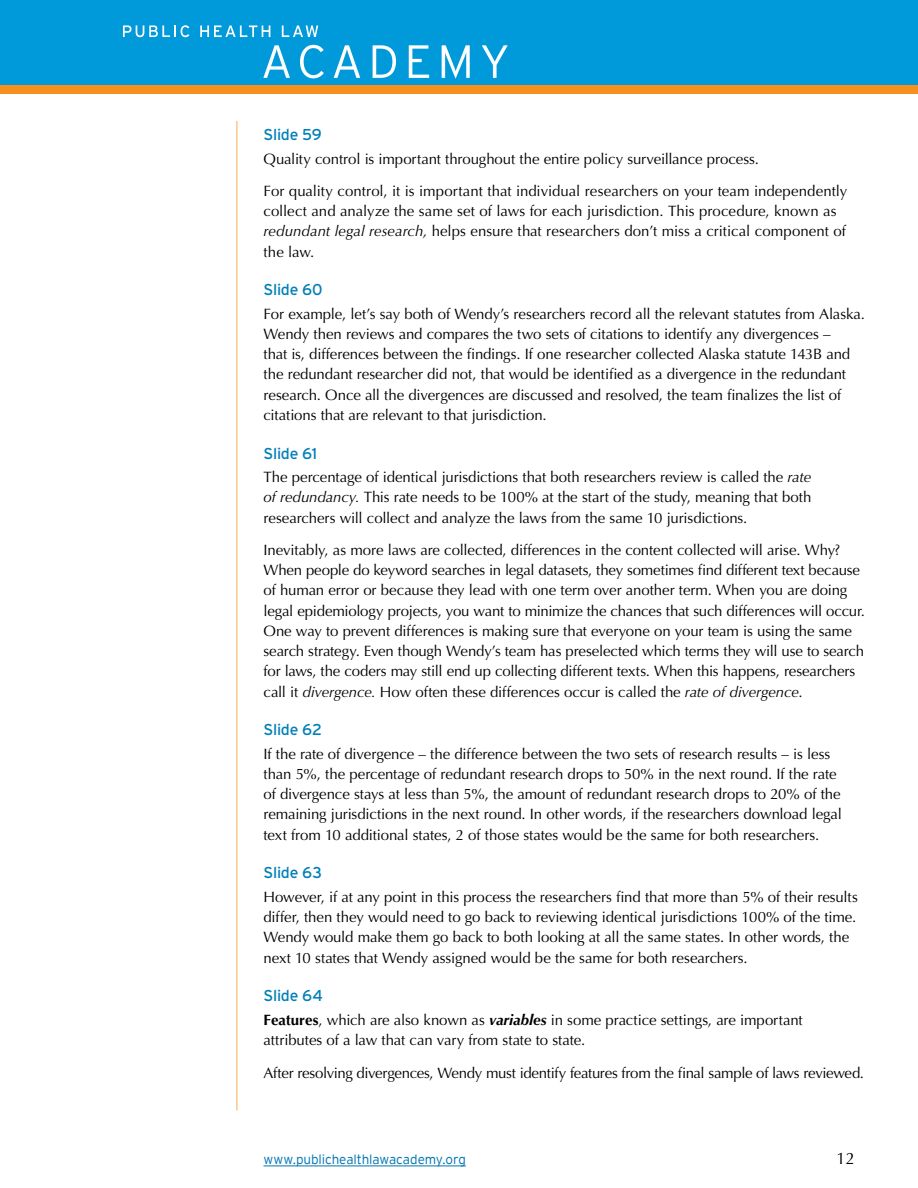
<style>
.page{position:relative;width:918px;height:1188px;background:#fff}
.page>*{position:absolute;margin:0;border:0;box-sizing:border-box;transform-origin:0 0}
.t1{font:16.5px "Optima";color:#000}
.t2{font:15.75px "Interstate";letter-spacing:-.015em;color:#007fb8}
.text{font:15px/20.2px "Optima";letter-spacing:-.005em;color:#000}
.t3{font:300 13.5px "Interstate";letter-spacing:-.005em;color:#0076b2}
.s1{font-style:italic}
.s2{font-weight:700}
.s3{font-weight:700;font-style:italic}
</style>
<div class="page">
<div style="left:0;top:0;width:918px;height:85px;background:#009ada"></div>
<svg style="left:123px;top:25px;width:66px;height:12px"></svg>
<svg style="left:200px;top:25px;width:70px;height:12px"></svg>
<svg style="left:282px;top:25px;width:36px;height:12px"></svg>
<svg style="left:263px;top:45px;width:27px;height:33px"></svg>
<svg style="left:300px;top:45px;width:24px;height:33px"></svg>
<svg style="left:334px;top:45px;width:26px;height:33px"></svg>
<svg style="left:373px;top:45px;width:23px;height:33px"></svg>
<svg style="left:409px;top:45px;width:20px;height:33px"></svg>
<svg style="left:442px;top:45px;width:28px;height:34px"></svg>
<svg style="left:482px;top:45px;width:26px;height:33px"></svg>
<div style="left:0;top:85px;width:918px;height:9px;background:#f7901e"></div>
<hr style="left:264px;top:1166px;width:202px;height:1px;background:#0076b2">
<hr style="left:237px;top:121px;width:1px;height:989px;background:#faa955">
<p class="t2" style="left:264px;top:125px;width:60px">Slide 59</p>
<p class="text" style="left:264px;top:149px;width:497px">Quality control is important throughout the entire policy surveillance process.</p>
<p class="text" style="left:264px;top:181px;width:585px">For quality control, it is important that individual researchers on your team independently collect and analyze the same set of laws for each jurisdiction. This procedure, known as <span class="s1">redundant legal research,</span> helps ensure that researchers don’t miss a critical component of the law.</p>
<p class="t2" style="left:264px;top:280px;width:61px">Slide 60</p>
<p class="text" style="left:264px;top:304px;width:603px">For example, let’s say both of Wendy’s researchers record all the relevant statutes from Alaska.<br>Wendy then reviews and compares the two sets of citations to identify any divergences –<br>that is, differences between the findings. If one researcher collected Alaska statute 143B and the redundant researcher did not, that would be identified as a divergence in the redundant research. Once all the divergences are discussed and resolved, the team finalizes the list of citations that are relevant to that jurisdiction.</p>
<p class="t2" style="left:264px;top:443px;width:55px">Slide 61</p>
<p class="text" style="left:264px;top:467px;width:549px;text-align:justify">The percentage of identical jurisdictions that both researchers review is called the <span class="s1">rate of redundancy.</span> This rate needs to be 100% at the start of the study, meaning that both researchers will collect and analyze the laws from the same 10 jurisdictions.</p>
<p class="text" style="left:264px;top:540px;width:603px">Inevitably, as more laws are collected, differences in the content collected will arise. Why?<br>When people do keyword searches in legal datasets, they sometimes find different text because of human error or because they lead with one term over another term. When you are doing legal epidemiology projects, you want to minimize the chances that such differences will occur.<br>One way to prevent differences is making sure that everyone on your team is using the same search strategy. Even though Wendy’s team has preselected which terms they will use to search for laws, the coders may still end up collecting different texts. When this happens, researchers call it <span class="s1">divergence.</span> How often these differences occur is called the <span class="s1">rate of divergence</span>.</p>
<p class="t2" style="left:264px;top:720px;width:60px">Slide 62</p>
<p class="text" style="left:264px;top:744px;width:580px">If the rate of divergence – the difference between the two sets of research results – is less than 5%, the percentage of redundant research drops to 50% in the next round. If the rate of divergence stays at less than 5%, the amount of redundant research drops to 20% of the remaining jurisdictions in the next round. In other words, if the researchers download legal text from 10 additional states, 2 of those states would be the same for both researchers.</p>
<p class="t2" style="left:264px;top:863px;width:60px">Slide 63</p>
<p class="text" style="left:264px;top:887px;width:596px">However, if at any point in this process the researchers find that more than 5% of their results differ, then they would need to go back to reviewing identical jurisdictions 100% of the time.<br>Wendy would make them go back to both looking at all the same states. In other words, the next 10 states that Wendy assigned would be the same for both researchers.</p>
<p class="t2" style="left:264px;top:986px;width:61px">Slide 64</p>
<p class="text" style="left:264px;top:1009px;width:541px;line-height:20.7px"><span class="s2">Features</span>, which are also known as <span class="s3">variables</span> in some practice settings, are important attributes of a law that can vary from state to state.</p>
<p class="text" style="left:264px;top:1063px;width:602px">After resolving divergences, Wendy must identify features from the final sample of laws reviewed.</p>
<p class="t3" style="left:264px;top:1152px;width:204px">www.publichealthlawacademy.org</p>
<p class="t1" style="left:837px;top:1148px;width:20px">12</p>
</div>
